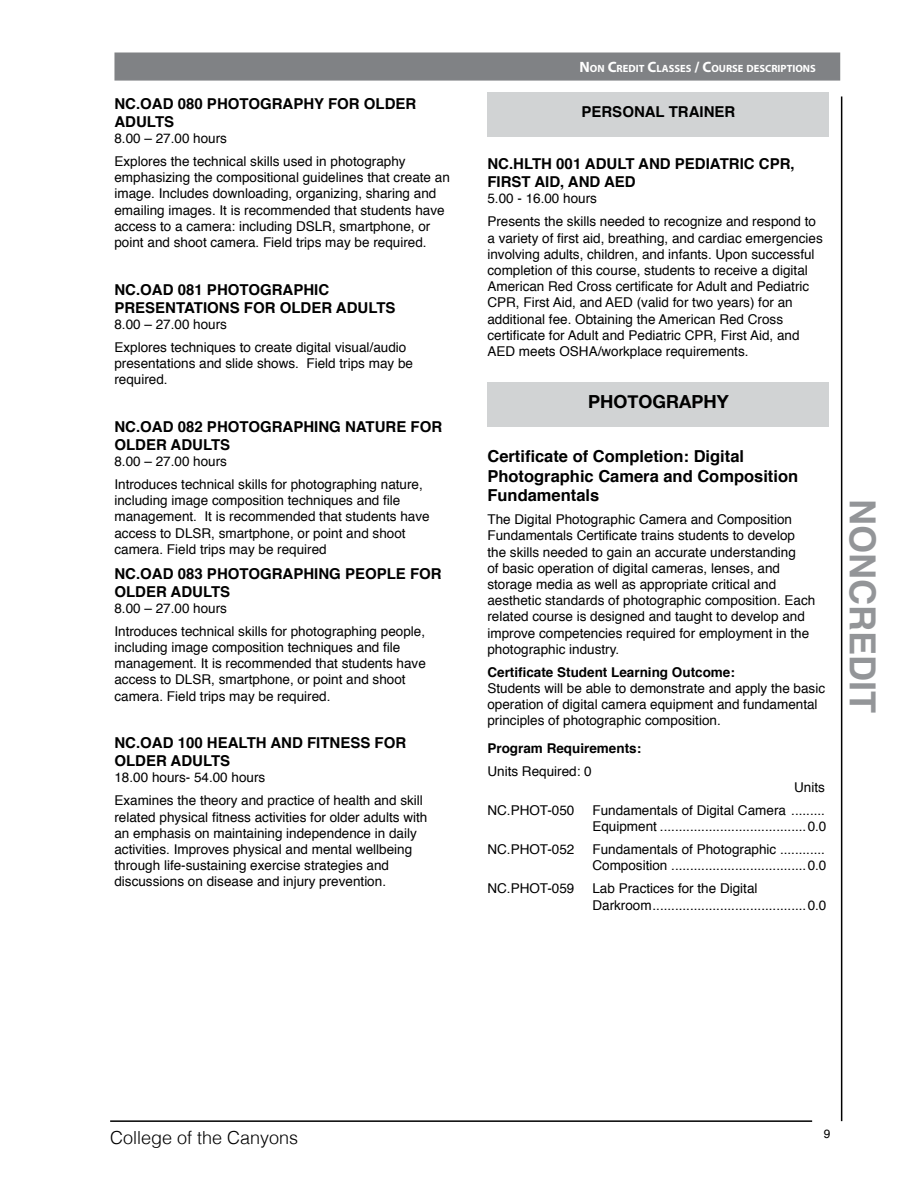
<style>
.page{position:relative;width:918px;height:1188px;background:#fff}
.page>*{position:absolute;margin:0;border:0;box-sizing:border-box;transform-origin:0 0}
.t1{font:700 36px "Helvetica";color:#939598}
.t2{font:300 18px "Helvetica";color:#000}
.t3{font:700 18px "Helvetica Neue";color:#000}
.t4{font:700 16.5px/19.8px "Helvetica";color:#000}
.t5{font:700 15px/18px "Helvetica CE";color:#000}
.t6{font:700 15px "Helvetica";color:#000}
.t7{font:13.5px/16.2px "Helvetica CE";color:#000}
.t8{font:13.5px/16.2px "Helvetica";color:#000}
.t9{font:700 13.5px "Helvetica";color:#000}
.t10{font:12px "Helvetica";color:#000}
.t11{font:700 10.5px "Myriad Pro";color:#fff}
.s1{font-size:15px}
</style>
<div class="page">
<hr style="left:841px;top:96px;width:1px;height:1025px;background:#000">
<hr style="left:110px;top:1120px;width:702px;height:2px;background:#000">
<div style="left:487px;top:93px;width:342px;height:44px;background:#d1d3d4"></div>
<div style="left:487px;top:382px;width:342px;height:44px;background:#d1d3d4"></div>
<div style="left:114px;top:52px;width:726px;height:29px;background:#808285;border:2px solid #808285"></div>
<p class="t11" style="left:580px;top:61px;width:238px"><span class="s1">N</span>ON <span class="s1">C</span>REDIT <span class="s1">C</span>LASSES <span class="s1">/ C</span>OURSE DESCRIPTIONS</p>
<p class="t5" style="left:114px;top:95px;width:304px">NC.OAD 080 PHOTOGRAPHY FOR OLDER</p>
<p class="t6" style="left:581px;top:100px;width:155px">PERSONAL TRAINER</p>
<p class="t5" style="left:114px;top:113px;width:61px">ADULTS</p>
<p class="t7" style="left:114px;top:131px;width:114px">8.00 – 27.00 hours</p>
<p class="t7" style="left:114px;top:154px;width:293px">Explores the technical skills used in photography</p>
<p class="t5" style="left:487px;top:156px;width:309px">NC.HLTH 001 ADULT AND PEDIATRIC CPR,</p>
<p class="t7" style="left:114px;top:170px;width:337px">emphasizing the compositional guidelines that create an</p>
<p class="t5" style="left:487px;top:174px;width:150px">FIRST AID, AND AED</p>
<p class="t7" style="left:114px;top:186px;width:323px">image. Includes downloading, organizing, sharing and</p>
<p class="t7" style="left:487px;top:191px;width:111px">5.00 - 16.00 hours</p>
<p class="t7" style="left:114px;top:202px;width:332px">emailing images. It is recommended that students have</p>
<p class="t7" style="left:487px;top:214px;width:330px">Presents the skills needed to recognize and respond to</p>
<p class="t7" style="left:114px;top:219px;width:317px">access to a camera: including DSLR, smartphone, or</p>
<p class="t7" style="left:487px;top:231px;width:337px">a variety of first aid, breathing, and cardiac emergencies</p>
<p class="t7" style="left:114px;top:235px;width:314px">point and shoot camera. Field trips may be required.</p>
<p class="t7" style="left:487px;top:247px;width:329px">involving adults, children, and infants. Upon successful completion of this course, students to receive a digital</p>
<p class="t5" style="left:114px;top:281px;width:216px">NC.OAD 081 PHOTOGRAPHIC</p>
<p class="t7" style="left:487px;top:279px;width:323px">American Red Cross certificate for Adult and Pediatric</p>
<p class="t7" style="left:487px;top:295px;width:307px">CPR, First Aid, and AED (valid for two years) for an</p>
<p class="t5" style="left:114px;top:299px;width:283px">PRESENTATIONS FOR OLDER ADULTS</p>
<p class="t7" style="left:487px;top:312px;width:297px">additional fee. Obtaining the American Red Cross</p>
<p class="t7" style="left:114px;top:317px;width:114px">8.00 – 27.00 hours</p>
<p class="t7" style="left:487px;top:328px;width:314px">certificate for Adult and Pediatric CPR, First Aid, and</p>
<p class="t7" style="left:114px;top:340px;width:293px">Explores techniques to create digital visual/audio</p>
<p class="t7" style="left:487px;top:344px;width:263px">AED meets OSHA/workplace requirements.</p>
<p class="t7" style="left:114px;top:356px;width:300px">presentations and slide shows. Field trips may be required.</p>
<p class="t3" style="left:588px;top:388px;width:142px">PHOTOGRAPHY</p>
<p class="t5" style="left:114px;top:418px;width:329px">NC.OAD 082 PHOTOGRAPHING NATURE FOR<br>OLDER ADULTS</p>
<p class="t7" style="left:114px;top:454px;width:114px">8.00 – 27.00 hours</p>
<p class="t4" style="left:487px;top:446px;width:312px">Certificate of Completion: Digital<br>Photographic Camera and Composition</p>
<p class="t7" style="left:114px;top:477px;width:310px">Introduces technical skills for photographing nature, including image composition techniques and file</p>
<p class="t4" style="left:487px;top:486px;width:113px">Fundamentals</p>
<p class="t7" style="left:114px;top:509px;width:317px">management. It is recommended that students have</p>
<p class="t7" style="left:487px;top:512px;width:306px">The Digital Photographic Camera and Composition</p>
<p class="t7" style="left:114px;top:526px;width:293px">access to DLSR, smartphone, or point and shoot</p>
<p class="t7" style="left:487px;top:528px;width:309px">Fundamentals Certificate trains students to develop</p>
<p class="t7" style="left:114px;top:542px;width:214px">camera. Field trips may be required</p>
<p class="t7" style="left:487px;top:545px;width:310px">the skills needed to gain an accurate understanding of basic operation of digital cameras, lenses, and</p>
<p class="t5" style="left:114px;top:565px;width:329px">NC.OAD 083 PHOTOGRAPHING PEOPLE FOR</p>
<p class="t7" style="left:487px;top:577px;width:290px">storage media as well as appropriate critical and</p>
<p class="t5" style="left:114px;top:583px;width:117px">OLDER ADULTS</p>
<p class="t7" style="left:487px;top:593px;width:329px">aesthetic standards of photographic composition. Each</p>
<p class="t7" style="left:114px;top:601px;width:114px">8.00 – 27.00 hours</p>
<p class="t7" style="left:487px;top:609px;width:319px">related course is designed and taught to develop and</p>
<p class="t7" style="left:114px;top:624px;width:312px">Introduces technical skills for photographing people,</p>
<p class="t7" style="left:487px;top:626px;width:323px">improve competencies required for employment in the</p>
<p class="t7" style="left:114px;top:640px;width:287px">including image composition techniques and file</p>
<p class="t7" style="left:487px;top:642px;width:133px">photographic industry.</p>
<p class="t7" style="left:114px;top:656px;width:313px">management. It is recommended that students have</p>
<p class="t9" style="left:487px;top:661px;width:249px">Certificate Student Learning Outcome:</p>
<p class="t7" style="left:114px;top:672px;width:293px">access to DLSR, smartphone, or point and shoot</p>
<p class="t8" style="left:487px;top:681px;width:339px">Students will be able to demonstrate and apply the basic</p>
<p class="t7" style="left:114px;top:688px;width:218px">camera. Field trips may be required.</p>
<p class="t8" style="left:487px;top:697px;width:332px">operation of digital camera equipment and fundamental principles of photographic composition.</p>
<p class="t5" style="left:114px;top:735px;width:293px">NC.OAD 100 HEALTH AND FITNESS FOR</p>
<p class="t5" style="left:114px;top:753px;width:117px">OLDER ADULTS</p>
<p class="t7" style="left:114px;top:770px;width:152px">18.00 hours- 54.00 hours</p>
<p class="t7" style="left:114px;top:793px;width:310px">Examines the theory and practice of health and skill</p>
<p class="t7" style="left:114px;top:810px;width:314px">related physical fitness activities for older adults with</p>
<p class="t7" style="left:114px;top:826px;width:304px">an emphasis on maintaining independence in daily activities. Improves physical and mental wellbeing</p>
<p class="t9" style="left:487px;top:737px;width:155px">Program Requirements:</p>
<p class="t8" style="left:487px;top:763px;width:106px">Units Required: 0</p>
<p class="t8" style="left:794px;top:780px;width:32px">Units</p>
<p class="t8" style="left:487px;top:803px;width:89px">NC.PHOT-050</p>
<p class="t8" style="left:592px;top:803px;width:234px">Fundamentals of Digital Camera .........</p>
<p class="t8" style="left:592px;top:819px;width:236px">Equipment .......................................0.0</p>
<p class="t8" style="left:487px;top:842px;width:89px">NC.PHOT-052</p>
<p class="t8" style="left:592px;top:842px;width:234px">Fundamentals of Photographic ............</p>
<p class="t7" style="left:114px;top:858px;width:276px">through life-sustaining exercise strategies and</p>
<p class="t8" style="left:592px;top:858px;width:235px">Composition ....................................0.0</p>
<p class="t7" style="left:114px;top:874px;width:273px">discussions on disease and injury prevention.</p>
<p class="t8" style="left:487px;top:881px;width:89px">NC.PHOT-059</p>
<p class="t8" style="left:592px;top:881px;width:235px">Lab Practices for the Digital<br>Darkroom.........................................0.0</p>
<h1 class="t1" style="left:892px;top:499px;width:215px;rotate:90deg">NONCREDIT</h1>
<h2 class="t2" style="left:110px;top:1122px;width:190px">College of the Canyons</h2>
<p class="t10" style="left:824px;top:1125px;width:8px">9</p>
</div>
